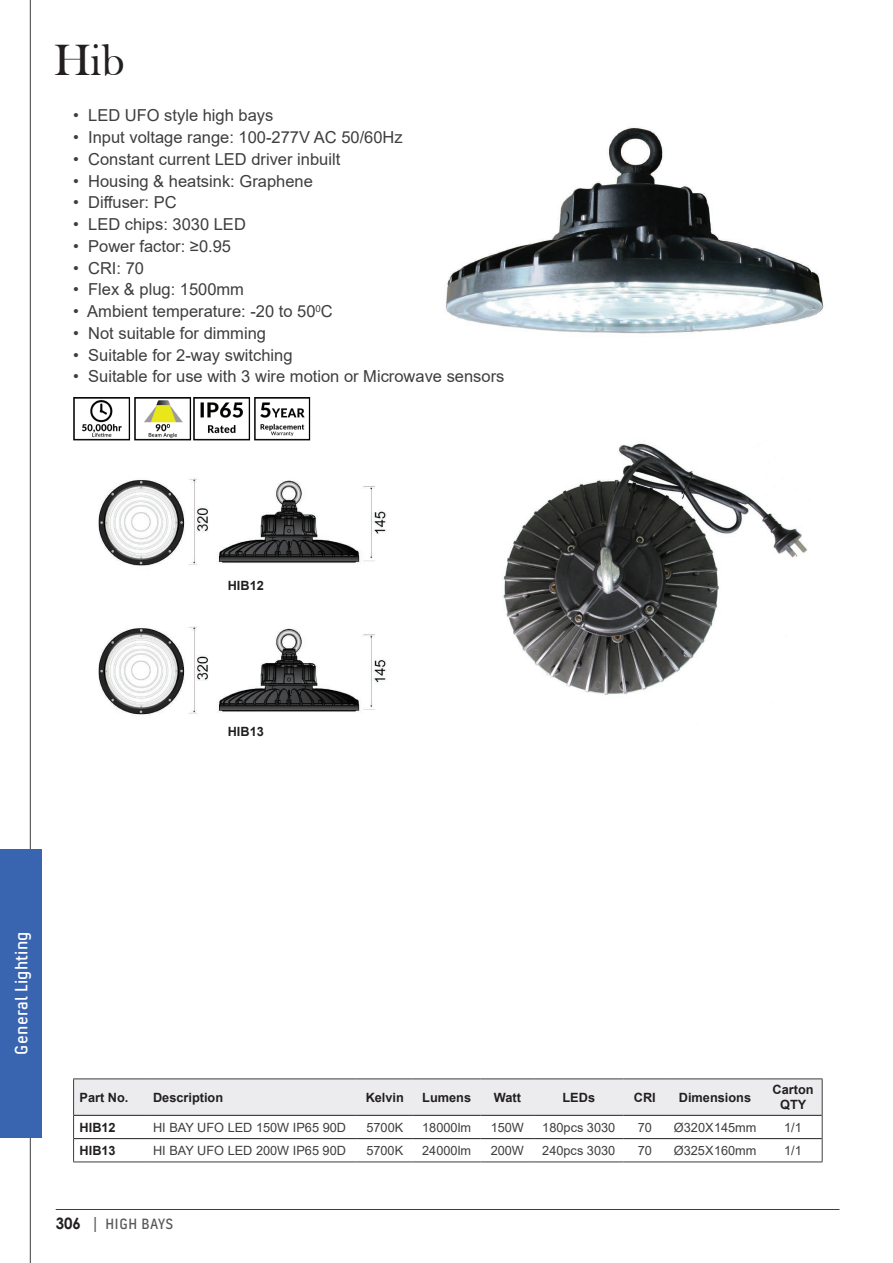
<style>
.page{position:relative;width:893px;height:1263px;background:#fff}
.page>*{position:absolute;margin:0;border:0;box-sizing:border-box;transform-origin:0 0}
.t1{font:45px "Bask Old Face";color:#231f20}
.t2{font:18px "Convection Condensed";letter-spacing:.02em;color:#fff}
.t3{font:16.5px "Arial";color:#3e3e3f}
.t4{font:15px "Convection Condensed";letter-spacing:.05em;color:#57585a}
.t5{font:12.75px "Arial";color:#3e3e3f}
.t6{font:700 12.75px/15.3px "Arial";color:#231f20;text-align:center}
.s1{font-family:"Century Gothic";font-weight:700;font-size:15.75px;color:#231f20}
</style>
<div class="page">
<hr style="left:56px;top:1209px;width:783px;height:1px;background:#3e3e3f">
<hr style="left:30px;top:0;width:1px;height:1263px;background:#3e3e3f">
<div style="left:0;top:849px;width:42px;height:288px;background:#3965b0"></div>
<img style="left:446px;top:127px;width:378px;height:207px">
<img style="left:502px;top:443px;width:306px;height:252px">
<img style="left:73px;top:397px;width:53px;height:44px">
<img style="left:199px;top:397px;width:47px;height:44px">
<img style="left:126px;top:397px;width:73px;height:44px">
<img style="left:246px;top:397px;width:65px;height:44px">
<hr style="left:73px;top:1078px;width:74px;height:1px;background:#3e3e3f">
<hr style="left:147px;top:1078px;width:210px;height:1px;background:#3e3e3f">
<hr style="left:357px;top:1078px;width:56px;height:1px;background:#3e3e3f">
<hr style="left:413px;top:1078px;width:67px;height:1px;background:#3e3e3f">
<hr style="left:480px;top:1078px;width:54px;height:1px;background:#3e3e3f">
<hr style="left:534px;top:1078px;width:89px;height:1px;background:#3e3e3f">
<hr style="left:623px;top:1078px;width:43px;height:1px;background:#3e3e3f">
<hr style="left:666px;top:1078px;width:98px;height:1px;background:#3e3e3f">
<hr style="left:764px;top:1078px;width:58px;height:1px;background:#3e3e3f">
<svg style="left:73px;top:1079px;width:750px;height:82px"></svg>
<hr style="left:73px;top:1161px;width:74px;height:1px;background:#3e3e3f">
<hr style="left:147px;top:1161px;width:210px;height:1px;background:#3e3e3f">
<hr style="left:357px;top:1161px;width:56px;height:1px;background:#3e3e3f">
<hr style="left:413px;top:1161px;width:67px;height:1px;background:#3e3e3f">
<hr style="left:480px;top:1161px;width:54px;height:1px;background:#3e3e3f">
<hr style="left:534px;top:1161px;width:89px;height:1px;background:#3e3e3f">
<hr style="left:623px;top:1161px;width:43px;height:1px;background:#3e3e3f">
<hr style="left:666px;top:1161px;width:98px;height:1px;background:#3e3e3f">
<hr style="left:764px;top:1161px;width:58px;height:1px;background:#3e3e3f">
<hr style="left:74px;top:1115px;width:73px;height:1px;background:#231f20">
<hr style="left:147px;top:1115px;width:210px;height:1px;background:#231f20">
<hr style="left:357px;top:1115px;width:56px;height:1px;background:#231f20">
<hr style="left:413px;top:1115px;width:67px;height:1px;background:#231f20">
<hr style="left:480px;top:1115px;width:54px;height:1px;background:#231f20">
<hr style="left:534px;top:1115px;width:89px;height:1px;background:#231f20">
<hr style="left:623px;top:1115px;width:43px;height:1px;background:#231f20">
<hr style="left:666px;top:1115px;width:98px;height:1px;background:#231f20">
<hr style="left:764px;top:1115px;width:58px;height:1px;background:#231f20">
<hr style="left:74px;top:1138px;width:73px;height:1px;background:#231f20">
<hr style="left:147px;top:1138px;width:210px;height:1px;background:#231f20">
<hr style="left:357px;top:1138px;width:56px;height:1px;background:#231f20">
<hr style="left:413px;top:1138px;width:67px;height:1px;background:#231f20">
<hr style="left:480px;top:1138px;width:54px;height:1px;background:#231f20">
<hr style="left:534px;top:1138px;width:89px;height:1px;background:#231f20">
<hr style="left:623px;top:1138px;width:43px;height:1px;background:#231f20">
<hr style="left:666px;top:1138px;width:98px;height:1px;background:#231f20">
<hr style="left:764px;top:1138px;width:58px;height:1px;background:#231f20">
<img style="left:98px;top:478px;width:289px;height:88px">
<img style="left:98px;top:626px;width:289px;height:89px">
<h1 class="t1" style="left:54px;top:35px;width:72px">Hib</h1>
<p class="t3" style="left:73px;top:104px;width:202px">• LED UFO style high bays</p>
<p class="t3" style="left:73px;top:126px;width:331px">• Input voltage range: 100-277V AC 50/60Hz</p>
<p class="t3" style="left:73px;top:148px;width:269px">• Constant current LED driver inbuilt</p>
<p class="t3" style="left:73px;top:169px;width:241px">• Housing &amp; heatsink: Graphene</p>
<p class="t3" style="left:73px;top:191px;width:105px">• Diffuser: PC</p>
<p class="t3" style="left:73px;top:213px;width:174px">• LED chips: 3030 LED</p>
<p class="t3" style="left:73px;top:235px;width:159px">• Power factor: ≥0.95</p>
<p class="t3" style="left:73px;top:256px;width:72px">• CRI: 70</p>
<p class="t3" style="left:73px;top:278px;width:172px">• Flex &amp; plug: 1500mm</p>
<p class="t3" style="left:73px;top:300px;width:261px">• Ambient temperature: -20 to 50<sup>0</sup>C</p>
<p class="t3" style="left:73px;top:322px;width:194px">• Not suitable for dimming</p>
<p class="t3" style="left:73px;top:343px;width:221px">• Suitable for 2-way switching</p>
<p class="t3" style="left:73px;top:365px;width:433px">• Suitable for use with 3 wire motion or Microwave sensors</p>
<p class="t6" style="left:228px;top:578px;width:38px">HIB12</p>
<p class="t6" style="left:228px;top:724px;width:38px">HIB13</p>
<p class="t2" style="left:10px;top:1054px;width:124px;rotate:-90deg">General Lighting</p>
<p class="t6" style="left:80px;top:1090px;width:50px">Part No.</p>
<p class="t6" style="left:153px;top:1090px;width:72px">Description</p>
<p class="t6" style="left:366px;top:1090px;width:40px">Kelvin</p>
<p class="t6" style="left:422px;top:1090px;width:50px">Lumens</p>
<p class="t6" style="left:494px;top:1090px;width:29px">Watt</p>
<p class="t6" style="left:562px;top:1090px;width:34px">LEDs</p>
<p class="t6" style="left:634px;top:1090px;width:23px">CRI</p>
<p class="t6" style="left:679px;top:1090px;width:74px">Dimensions</p>
<p class="t6" style="left:772px;top:1082px;width:43px">Carton<br>QTY</p>
<p class="t6" style="left:80px;top:1119px;width:38px">HIB12</p>
<p class="t5" style="left:153px;top:1118px;width:194px">HI BAY UFO LED 150W IP65 90D</p>
<p class="t5" style="left:366px;top:1118px;width:38px">5700K</p>
<p class="t5" style="left:422px;top:1118px;width:50px">18000lm</p>
<p class="t5" style="left:491px;top:1118px;width:35px">150W</p>
<p class="t5" style="left:542px;top:1118px;width:75px">180pcs 3030</p>
<p class="t5" style="left:638px;top:1118px;width:16px">70</p>
<p class="t5" style="left:674px;top:1118px;width:84px">Ø320X145mm</p>
<p class="t5" style="left:784px;top:1118px;width:19px">1/1</p>
<p class="t6" style="left:80px;top:1143px;width:38px">HIB13</p>
<p class="t5" style="left:153px;top:1141px;width:194px">HI BAY UFO LED 200W IP65 90D</p>
<p class="t5" style="left:366px;top:1141px;width:38px">5700K</p>
<p class="t5" style="left:422px;top:1141px;width:50px">24000lm</p>
<p class="t5" style="left:491px;top:1141px;width:35px">200W</p>
<p class="t5" style="left:542px;top:1141px;width:75px">240pcs 3030</p>
<p class="t5" style="left:638px;top:1141px;width:16px">70</p>
<p class="t5" style="left:674px;top:1141px;width:84px">Ø325X160mm</p>
<p class="t5" style="left:784px;top:1141px;width:19px">1/1</p>
<p class="t4" style="left:56px;top:1214px;width:119px"><span class="s1">306</span> | HIGH BAYS</p>
</div>
